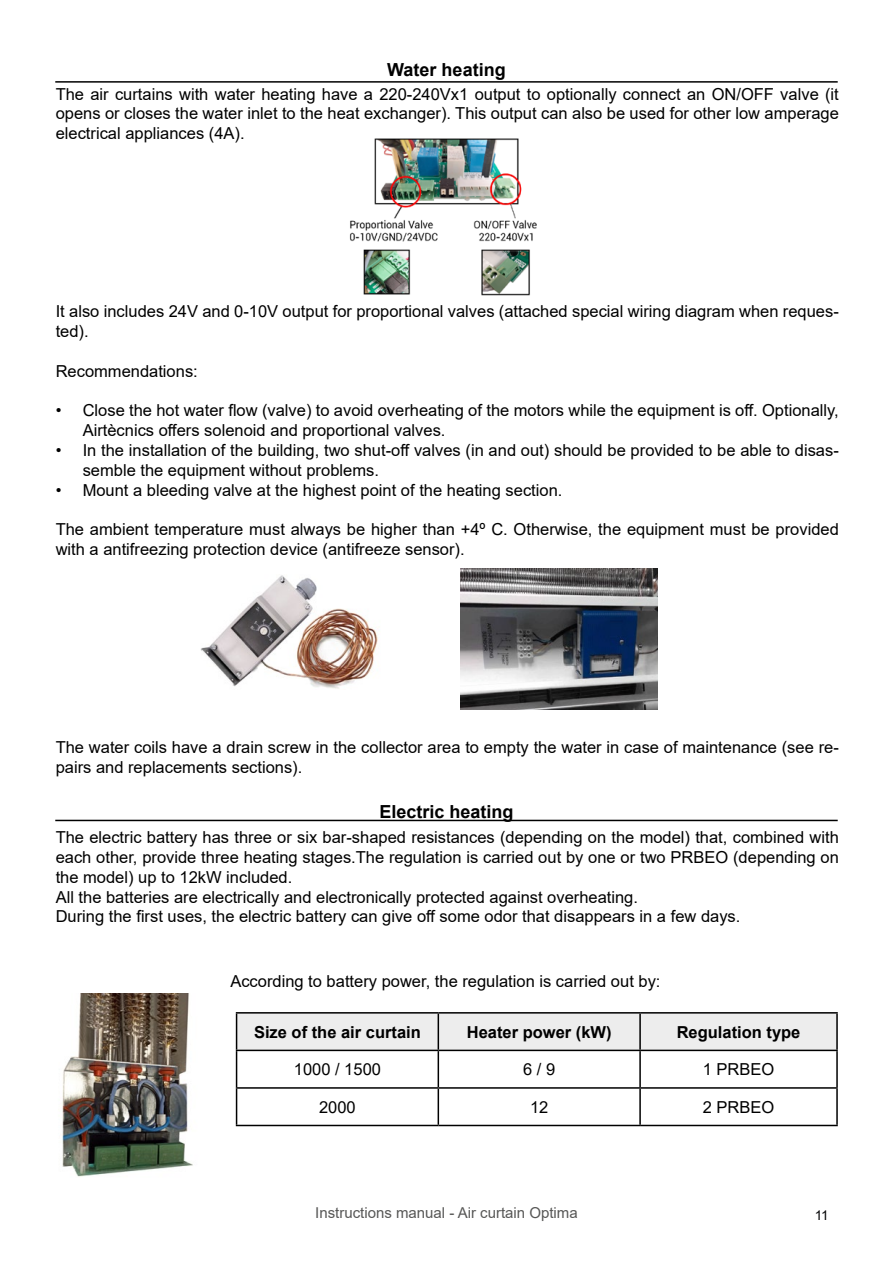
<style>
.page{position:relative;width:893px;height:1263px;background:#fff}
.page>*{position:absolute;margin:0;border:0;box-sizing:border-box;transform-origin:0 0}
.t1{font:700 18px "Arial";color:#000}
.t2{font:16.5px/19.8px "Arial";color:#000}
.t3{font:700 16.5px "Arial";color:#000}
.t4{font:15px "Arial";color:#575756}
.t5{font:13.5px "Arial";color:#020203}
</style>
<div class="page">
<img style="left:460px;top:568px;width:198px;height:141px">
<hr style="left:55px;top:820px;width:783px;height:1px;background:#000">
<img style="left:62px;top:993px;width:131px;height:184px">
<hr style="left:55px;top:81px;width:783px;height:2px;background:#000">
<img style="left:200px;top:575px;width:178px;height:114px">
<img style="left:349px;top:138px;width:188px;height:157px">
<div style="left:237px;top:1013px;width:599px;height:37px;background:#ededed"></div>
<hr style="left:236px;top:1012px;width:202px;height:1px;background:#000">
<hr style="left:236px;top:1013px;width:1px;height:37px;background:#000">
<hr style="left:438px;top:1012px;width:202px;height:1px;background:#000">
<hr style="left:438px;top:1013px;width:1px;height:37px;background:#000">
<hr style="left:640px;top:1012px;width:198px;height:1px;background:#000">
<hr style="left:639px;top:1013px;width:2px;height:37px;background:#000">
<hr style="left:836px;top:1013px;width:2px;height:37px;background:#000">
<hr style="left:236px;top:1050px;width:202px;height:1px;background:#000">
<hr style="left:236px;top:1051px;width:1px;height:36px;background:#000">
<hr style="left:438px;top:1050px;width:202px;height:1px;background:#000">
<hr style="left:438px;top:1051px;width:1px;height:36px;background:#000">
<hr style="left:640px;top:1050px;width:198px;height:1px;background:#000">
<hr style="left:639px;top:1051px;width:2px;height:36px;background:#000">
<hr style="left:836px;top:1051px;width:2px;height:36px;background:#000">
<hr style="left:236px;top:1087px;width:202px;height:2px;background:#000">
<hr style="left:236px;top:1089px;width:1px;height:36px;background:#000">
<hr style="left:438px;top:1087px;width:202px;height:2px;background:#000">
<hr style="left:438px;top:1089px;width:1px;height:36px;background:#000">
<hr style="left:640px;top:1087px;width:198px;height:2px;background:#000">
<hr style="left:639px;top:1089px;width:2px;height:36px;background:#000">
<hr style="left:836px;top:1089px;width:2px;height:36px;background:#000">
<hr style="left:236px;top:1125px;width:202px;height:1px;background:#000">
<hr style="left:438px;top:1125px;width:202px;height:1px;background:#000">
<hr style="left:640px;top:1125px;width:198px;height:1px;background:#000">
<p class="t1" style="left:387px;top:57px;width:120px">Water heating</p>
<p class="t2" style="left:56px;top:84px;width:785px;text-align:justify">The air curtains with water heating have a 220-240Vx1 output to optionally connect an ON/OFF valve (it opens or closes the water inlet to the heat exchanger). This output can also be used for other low amperage electrical appliances (4A).</p>
<p class="t2" style="left:56px;top:302px;width:785px">It also includes 24V and 0-10V output for proportional valves (attached special wiring diagram when reques&shy;ted).</p>
<p class="t2" style="left:56px;top:361px;width:144px">Recommendations:</p>
<p class="t2" style="left:83px;top:401px;width:758px;text-indent:-27px">• Close the hot water flow (valve) to avoid overheating of the motors while the equipment is off. Optionally,<br>Airtècnics offers solenoid and proportional valves.</p>
<p class="t2" style="left:83px;top:440px;width:758px;text-indent:-27px">• In the installation of the building, two shut-off valves (in and out) should be provided to be able to disas&shy;semble the equipment without problems.</p>
<p class="t2" style="left:56px;top:480px;width:508px">• Mount a bleeding valve at the highest point of the heating section.</p>
<p class="t2" style="left:56px;top:519px;width:785px">The ambient temperature must always be higher than +4º C. Otherwise, the equipment must be provided with a antifreezing protection device (antifreeze sensor).</p>
<p class="t2" style="left:56px;top:737px;width:785px">The water coils have a drain screw in the collector area to empty the water in case of maintenance (see re&shy;pairs and replacements sections).</p>
<p class="t1" style="left:379px;top:799px;width:136px">Electric heating</p>
<p class="t2" style="left:56px;top:827px;width:785px">The electric battery has three or six bar-shaped resistances (depending on the model) that, combined with each other, provide three heating stages.The regulation is carried out by one or two PRBEO (depending on the model) up to 12kW included.<br>All the batteries are electrically and electronically protected against overheating.<br>During the first uses, the electric battery can give off some odor that disappears in a few days.</p>
<p class="t2" style="left:230px;top:971px;width:432px">According to battery power, the regulation is carried out by:</p>
<p class="t3" style="left:254px;top:1020px;width:168px">Size of the air curtain</p>
<p class="t3" style="left:467px;top:1020px;width:146px">Heater power (kW)</p>
<p class="t3" style="left:677px;top:1020px;width:125px">Regulation type</p>
<p class="t2" style="left:294px;top:1059px;width:89px">1000 / 1500</p>
<p class="t2" style="left:523px;top:1059px;width:34px">6 / 9</p>
<p class="t2" style="left:703px;top:1059px;width:73px">1 PRBEO</p>
<p class="t2" style="left:319px;top:1097px;width:38px">2000</p>
<p class="t2" style="left:530px;top:1097px;width:20px">12</p>
<p class="t2" style="left:703px;top:1097px;width:73px">2 PRBEO</p>
<p class="t4" style="left:315px;top:1202px;width:264px">Instructions manual - Air curtain Optima</p>
<p class="t5" style="left:815px;top:1206px;width:16px">11</p>
</div>
